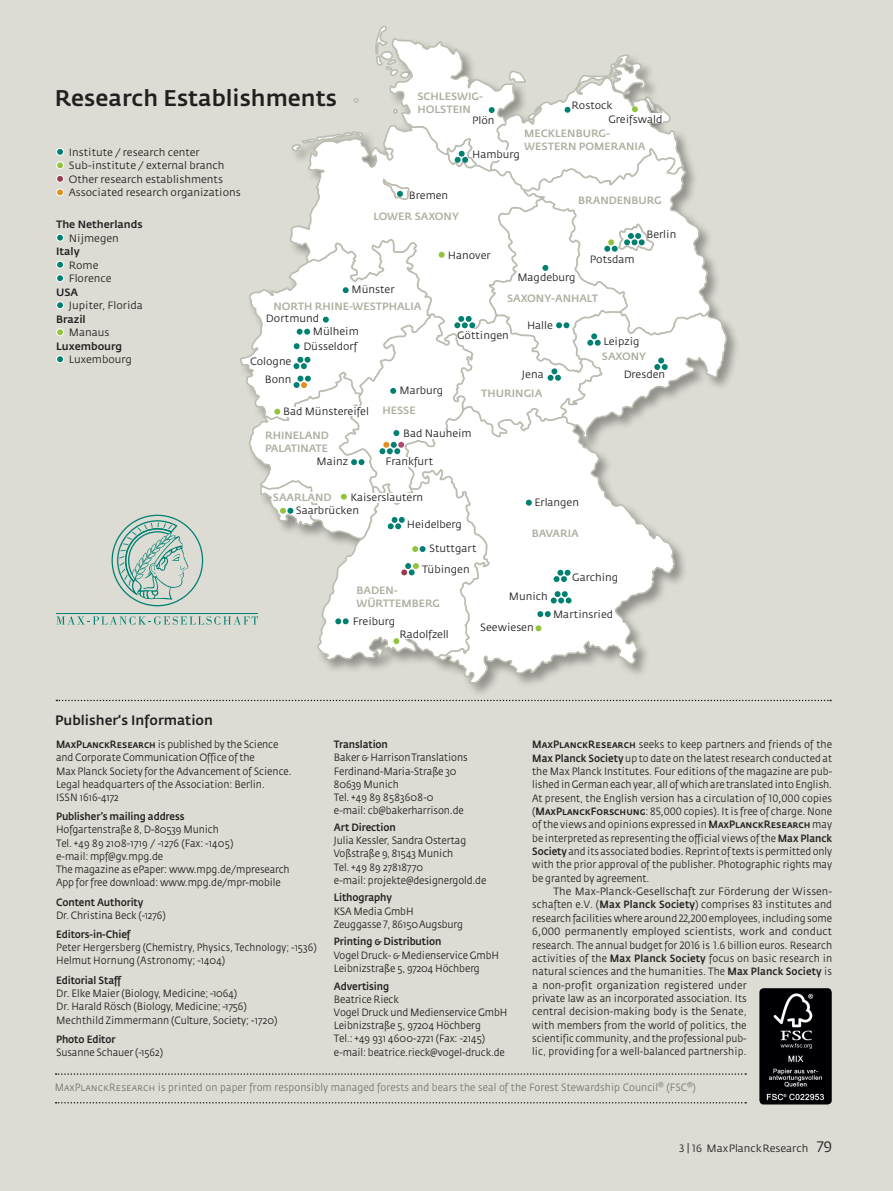
<style>
.page{position:relative;width:893px;height:1191px;background:#dcdcd4}
.page>*{position:absolute;margin:0;border:0;box-sizing:border-box;transform-origin:0 0}
.t1{font:500 22.5px "Fedra Sans";color:#231f20}
.t2{font:500 13.5px "Fedra Sans";color:#231f20}
.t3{font:10.5px/13.4px "Fedra Sans";color:#231f20}
.t4{font:10.5px/13.2px "Fedra Sans";color:#231f20;scale:.92 1}
.t5{font:10.5px/13.4px "Fedra Sans";color:#231f20;text-align:justify;scale:.93 1}
.t6{font:500 10.5px/13.5px "Fedra Sans";color:#aeaea1}
.t7{font:500 10.5px "Fedra Sans";letter-spacing:-.01em;color:#231f20;scale:.92 1}
.t8{font:10.5px "Fedra Sans";letter-spacing:.005em;color:#737571;scale:.92 1}
.t9{font:500 10.5px "Fedra Sans";letter-spacing:-.01em;color:#231f20}
.s1{font-family:"Fedra Sans Medium SC"}
.s2{font-family:"Fedra Sans Book SC"}
.s3{font-weight:500}
.s4{font-family:"Fedra Sans Book SC";font-size:15px}
</style>
<div class="page">
<svg style="left:432px;top:662px;width:214px;height:23px"></svg>
<div style="left:56px;top:148px;width:8px;height:8px;border:1px solid #fff;border-radius:50%"></div>
<div style="left:56px;top:161px;width:8px;height:8px;border:1px solid #fff;border-radius:50%"></div>
<div style="left:56px;top:175px;width:8px;height:8px;border:1px solid #fff;border-radius:50%"></div>
<div style="left:56px;top:188px;width:8px;height:8px;border:1px solid #fff;border-radius:50%"></div>
<div style="left:56px;top:234px;width:8px;height:8px;border:1px solid #fff;border-radius:50%"></div>
<div style="left:56px;top:261px;width:8px;height:8px;border:1px solid #fff;border-radius:50%"></div>
<div style="left:56px;top:274px;width:8px;height:8px;border:1px solid #fff;border-radius:50%"></div>
<div style="left:56px;top:301px;width:8px;height:8px;border:1px solid #fff;border-radius:50%"></div>
<div style="left:56px;top:328px;width:8px;height:8px;border:1px solid #fff;border-radius:50%"></div>
<div style="left:56px;top:355px;width:8px;height:8px;border:1px solid #fff;border-radius:50%"></div>
<svg style="left:56px;top:699px;width:775px;height:2px"></svg>
<svg style="left:57px;top:25px;width:671px;height:637px"></svg>
<img style="left:759px;top:988px;width:73px;height:116px">
<svg style="left:56px;top:1102px;width:690px;height:1px"></svg>
<svg style="left:56px;top:1073px;width:690px;height:1px"></svg>
<h1 class="t1" style="left:55px;top:85px;width:284px">Research Establishments</h1>
<p class="t6" style="left:417px;top:89px;width:67px">SCHLESWIG-<br>HOLSTEIN</p>
<p class="t3" style="left:472px;top:114px;width:24px">Plön</p>
<p class="t3" style="left:572px;top:99px;width:42px">Rostock</p>
<p class="t3" style="left:608px;top:113px;width:55px">Greifswald</p>
<p class="t3" style="left:69px;top:146px;width:173px">Institute / research center<br>Sub-institute / external branch<br>Other research establishments<br>Associated research organizations</p>
<p class="t9" style="left:56px;top:218px;width:88px">The Netherlands</p>
<p class="t3" style="left:69px;top:232px;width:52px">Nijmegen</p>
<p class="t9" style="left:56px;top:245px;width:25px">Italy</p>
<p class="t3" style="left:69px;top:259px;width:44px">Rome<br>Florence</p>
<p class="t9" style="left:56px;top:286px;width:24px">USA</p>
<p class="t3" style="left:69px;top:299px;width:76px">Jupiter, Florida</p>
<p class="t9" style="left:56px;top:313px;width:31px">Brazil</p>
<p class="t3" style="left:69px;top:326px;width:42px">Manaus</p>
<p class="t9" style="left:56px;top:340px;width:68px">Luxembourg</p>
<p class="t3" style="left:69px;top:353px;width:65px">Luxembourg</p>
<p class="t3" style="left:409px;top:189px;width:41px">Bremen</p>
<p class="t6" style="left:373px;top:210px;width:87px">LOWER SAXONY</p>
<p class="t6" style="left:524px;top:126px;width:123px">MECKLENBURG-<br>WESTERN POMERANIA</p>
<p class="t3" style="left:472px;top:148px;width:49px">Hamburg</p>
<p class="t6" style="left:578px;top:194px;width:85px">BRANDENBURG</p>
<p class="t3" style="left:646px;top:228px;width:31px">Berlin</p>
<p class="t3" style="left:351px;top:283px;width:45px">Münster</p>
<p class="t3" style="left:313px;top:312px;width:47px;text-indent:-47px">Dortmund<br>Mülheim</p>
<p class="t3" style="left:303px;top:340px;width:56px">Düsseldorf</p>
<p class="t3" style="left:250px;top:353px;width:43px;line-height:17.9px;text-align:right">Cologne<br>Bonn</p>
<p class="t6" style="left:273px;top:299px;width:149px">NORTH RHINE-WESTPHALIA</p>
<p class="t3" style="left:448px;top:249px;width:44px">Hanover</p>
<p class="t3" style="left:590px;top:253px;width:46px">Potsdam</p>
<p class="t3" style="left:517px;top:271px;width:60px">Magdeburg</p>
<p class="t3" style="left:527px;top:319px;width:27px">Halle</p>
<p class="t6" style="left:507px;top:291px;width:92px">SAXONY-ANHALT</p>
<p class="t3" style="left:457px;top:329px;width:53px">Göttingen</p>
<p class="t3" style="left:603px;top:335px;width:38px">Leipzig</p>
<p class="t3" style="left:624px;top:368px;width:43px">Dresden</p>
<p class="t6" style="left:602px;top:350px;width:46px">SAXONY</p>
<p class="t3" style="left:522px;top:368px;width:23px">Jena</p>
<p class="t3" style="left:283px;top:404px;width:87px">Bad Münstereifel</p>
<p class="t3" style="left:399px;top:384px;width:45px">Marburg</p>
<p class="t6" style="left:382px;top:404px;width:35px">HESSE</p>
<p class="t3" style="left:403px;top:427px;width:70px">Bad Nauheim</p>
<p class="t3" style="left:385px;top:454px;width:49px">Frankfurt</p>
<p class="t3" style="left:351px;top:491px;width:74px">Kaiserslautern</p>
<p class="t6" style="left:265px;top:428px;width:65px">RHINELAND<br>PALATINATE</p>
<p class="t3" style="left:316px;top:455px;width:33px">Mainz</p>
<p class="t6" style="left:273px;top:490px;width:60px">SAARLAND</p>
<p class="t3" style="left:296px;top:503px;width:65px">Saarbrücken</p>
<p class="t6" style="left:481px;top:387px;width:63px">THURINGIA</p>
<p class="t3" style="left:534px;top:496px;width:46px">Erlangen</p>
<p class="t3" style="left:407px;top:517px;width:57px">Heidelberg</p>
<p class="t3" style="left:422px;top:538px;width:56px;line-height:21.3px;text-indent:7px">Stuttgart<br>Tübingen</p>
<p class="t6" style="left:356px;top:583px;width:85px">BADEN-<br>WÜRTTEMBERG</p>
<p class="t6" style="left:532px;top:527px;width:48px">BAVARIA</p>
<p class="t3" style="left:509px;top:590px;width:40px">Munich</p>
<p class="t3" style="left:572px;top:570px;width:47px">Garching</p>
<p class="t3" style="left:353px;top:614px;width:44px">Freiburg</p>
<p class="t3" style="left:399px;top:628px;width:51px">Radolfzell</p>
<p class="t3" style="left:480px;top:621px;width:55px">Seewiesen</p>
<p class="t3" style="left:553px;top:607px;width:62px">Martinsried</p>
<p class="t2" style="left:55px;top:712px;width:159px">Publisher‘s Information</p>
<p class="t4" style="left:56px;top:738px;width:258px"><span class="s1">MaxPlanckResearch</span> is published by the Science and Corporate Communication Office of the<br>Max Planck Society for the Advancement of Science.<br>Legal headquarters of the Association: Berlin.<br>ISSN 1616-4172</p>
<p class="t7" style="left:56px;top:810px;width:141px">Publisher’s mailing address</p>
<p class="t4" style="left:56px;top:823px;width:255px">Hofgartenstraße 8, D-80539 Munich<br>Tel. +49 89 2108-1719 / -1276 (Fax: -1405)<br>e-mail: mpf@gv.mpg.de<br>The magazine as ePaper: www.mpg.de/mpresearch App for free download: www.mpg.de/mpr-mobile</p>
<p class="t7" style="left:56px;top:896px;width:96px">Content Authority</p>
<p class="t4" style="left:56px;top:909px;width:121px">Dr. Christina Beck (-1276)</p>
<p class="t7" style="left:56px;top:928px;width:82px">Editors-in-Chief</p>
<p class="t4" style="left:56px;top:941px;width:285px">Peter Hergersberg (Chemistry, Physics, Technology; -1536)<br>Helmut Hornung (Astronomy; -1404)</p>
<p class="t7" style="left:56px;top:974px;width:72px">Editorial Staff</p>
<p class="t4" style="left:56px;top:986px;width:242px">Dr. Elke Maier (Biology, Medicine; -1064)<br>Dr. Harald Rösch (Biology, Medicine; -1756)<br>Mechthild Zimmermann (Culture, Society; -1720)</p>
<p class="t7" style="left:56px;top:1033px;width:66px">Photo Editor</p>
<p class="t4" style="left:56px;top:1046px;width:118px">Susanne Schauer (-1562)</p>
<p class="t7" style="left:334px;top:738px;width:60px">Translation</p>
<p class="t4" style="left:334px;top:751px;width:147px">Baker &amp; Harrison Translations<br>Ferdinand-Maria-Straße 30<br>80639 Munich<br>Tel. +49 89 8583608-0 e-mail: cb@bakerharrison.de</p>
<p class="t7" style="left:334px;top:821px;width:69px">Art Direction</p>
<p class="t4" style="left:334px;top:834px;width:167px">Julia Kessler, Sandra Ostertag<br>Voßstraße 9, 81543 Munich<br>Tel. +49 89 27818770<br>e-mail: projekte@designergold.de</p>
<p class="t7" style="left:334px;top:891px;width:65px">Lithography</p>
<p class="t4" style="left:334px;top:904px;width:142px">KSA Media GmbH<br>Zeuggasse <span class="s2">7</span>, 86150 Augsburg</p>
<p class="t7" style="left:334px;top:935px;width:118px">Printing &amp; Distribution</p>
<p class="t4" style="left:334px;top:948px;width:181px">Vogel Druck- &amp; Medienservice GmbH<br>Leibnizstraße 5, 97204 Höchberg</p>
<p class="t7" style="left:334px;top:980px;width:62px">Advertising</p>
<p class="t4" style="left:334px;top:992px;width:190px">Beatrice Rieck<br>Vogel Druck und Medienservice GmbH<br>Leibnizstraße 5, 97204 Höchberg<br>Tel.: +49 931 4600-2721 (Fax: -2145) e-mail: beatrice.rieck@vogel-druck.de</p>
<p class="t8" style="left:55px;top:1081px;width:698px"><span class="s2">MaxPlanckResearch</span> is printed on paper from responsibly managed forests and bears the seal of the Forest Stewardship Council<sup>®</sup> (FSC<sup>®</sup>)</p>
<p class="t5" style="left:532px;top:738px;width:324px"><span class="s1">MaxPlanckResearch</span> seeks to keep partners and friends of the <span class="s3">Max Planck Society</span> up to date on the latest research conducted at the Max Planck Institutes. Four editions of the magazine are pub&shy;lished in German each year, all of which are translated into English.<br>At present, the English version has a circulation of <span class="s2">10,000</span> copies (<span class="s1">MaxPlanckForschung</span>: <span class="s2">85,000</span> copies). It is free of charge. None of the views and opinions expressed in <span class="s1">MaxPlanckResearch</span> may be interpreted as representing the official views of the <span class="s3">Max Planck Society</span> and its associated bodies. Reprint of texts is permitted only with the prior approval of the publisher. Photographic rights may be granted by agreement.</p>
<p class="t3" style="left:532px;top:885px;width:301px;text-indent:21px">The Max-Planck-Gesellschaft zur Förderung der Wissen&shy;schaften e.V. (<span class="s3">Max Planck Society</span>) comprises <span class="s2">83</span> institutes and research facilities where around <span class="s2">22,200</span> employees, including some <span class="s2">6,000</span> permanently employed scientists, work and conduct research. The annual budget for <span class="s2">2016</span> is <span class="s2">1.6</span> billion euros. Research activities of the <span class="s3">Max Planck Society</span> focus on basic research in natural sciences and the humanities. The <span class="s3">Max Planck Society</span> is a non-profit organization registered under<br>private law as an incorporated association. Its<br>central decision-making body is the Senate,<br>with members from the world of politics, the<br>scientific community, and the professional pub-<br>lic, providing for a well-balanced partnership.</p>
<p class="t3" style="left:679px;top:1142px;width:154px"><span class="s2">3 | 16</span> MaxPlanckResearch <span class="s4">79</span></p>
</div>
